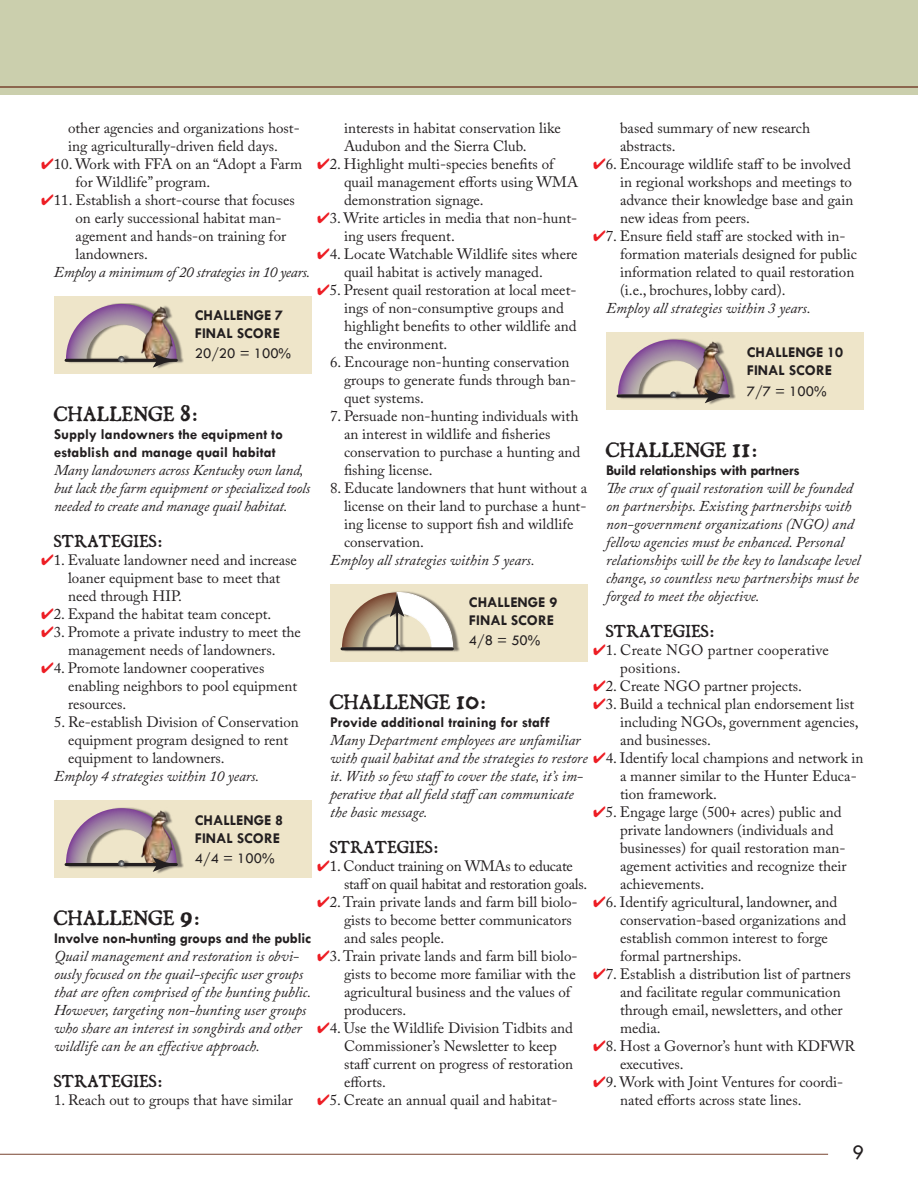
<style>
.page{position:relative;width:918px;height:1188px;background:#fff}
.page>*{position:absolute;margin:0;border:0;box-sizing:border-box;transform-origin:0 0}
.t1{font:21px "Tw Cen";color:#231f20}
.t2{font:18px "Dominican";letter-spacing:.05em;color:#231f20}
.t3{font:15px/18px "Adobe Caslon Pro";color:#231f20}
.t4{font:italic 15px/18px "Adobe Caslon Pro";color:#231f20}
.t5{font:700 15px/18px "Tw Cen";color:#231f20}
.t6{font:15px/18px "Adobe Caslon Pro";letter-spacing:-.02em;color:#231f20}
.t7{font:15px "Dominican";letter-spacing:.05em;color:#231f20}
.t8{font:italic 15px "Adobe Caslon Pro";letter-spacing:-.02em;color:#231f20}
.t9{font:15px "Tw Cen";color:#231f20}
.t10{font:700 15px "Tw Cen";letter-spacing:-.02em;color:#231f20}
.s1{color:#ed1d24}
.s2{font-size:24px}
.s3{font-style:normal}
</style>
<div class="page">
<div style="left:0;top:0;width:918px;height:94px;background:#cbcfad"></div>
<hr style="left:0;top:86px;width:918px;height:2px;background:#784430">
<hr style="left:0;top:1154px;width:828px;height:1px;background:#784430">
<div style="left:54px;top:296px;width:258px;height:78px;background:#eee5c9"></div>
<div style="left:67px;top:303px;width:117px;height:67px;background:#231f20;opacity:.55"></div>
<img style="left:66px;top:304px;width:111px;height:64px">
<div style="left:54px;top:800px;width:258px;height:78px;background:#eee5c9"></div>
<div style="left:67px;top:807px;width:117px;height:67px;background:#231f20;opacity:.55"></div>
<img style="left:66px;top:808px;width:111px;height:64px">
<div style="left:330px;top:584px;width:258px;height:78px;background:#eee5c9"></div>
<div style="left:343px;top:591px;width:117px;height:62px;background:#231f20;opacity:.55"></div>
<svg style="left:342px;top:592px;width:111px;height:59px"></svg>
<div style="left:606px;top:332px;width:258px;height:78px;background:#eee5c9"></div>
<div style="left:619px;top:338px;width:117px;height:67px;background:#231f20;opacity:.55"></div>
<img style="left:618px;top:340px;width:111px;height:63px">
<p class="t3" style="left:68px;top:118px;width:233px">other agencies and organizations host&shy;ing agriculturally-driven field days.</p>
<p class="t3" style="left:76px;top:154px;width:228px;text-indent:-34px"><span class="s1">✔</span>10. Work with FFA on an “Adopt a Farm for Wildlife” program.</p>
<p class="t3" style="left:76px;top:190px;width:221px;text-indent:-34px"><span class="s1">✔</span>11. Establish a short-course that focuses on early successional habitat man&shy;agement and hands-on training for landowners.</p>
<p class="t8" style="left:54px;top:263px;width:258px">Employ a minimum of 20 strategies in 10 years.</p>
<p class="t3" style="left:344px;top:118px;width:218px">interests in habitat conservation like<br>Audubon and the Sierra Club.</p>
<p class="t3" style="left:344px;top:154px;width:236px;text-indent:-27px"><span class="s1">✔</span>2. Highlight multi-species benefits of quail management efforts using WMA demonstration signage.</p>
<p class="t3" style="left:344px;top:208px;width:235px;text-indent:-27px"><span class="s1">✔</span>3. Write articles in media that non-hunt&shy;ing users frequent.</p>
<p class="t3" style="left:317px;top:244px;width:262px;text-align:center"><span class="s1">✔</span>4. Locate Watchable Wildlife sites where quail habitat is actively managed.</p>
<p class="t3" style="left:344px;top:280px;width:234px;text-indent:-27px"><span class="s1">✔</span>5. Present quail restoration at local meet&shy;ings of non-consumptive groups and highlight benefits to other wildlife and the environment.</p>
<p class="t3" style="left:344px;top:352px;width:234px;text-indent:-14px">6. Encourage non-hunting conservation groups to generate funds through ban&shy;quet systems.</p>
<p class="t3" style="left:344px;top:406px;width:238px;text-indent:-14px">7. Persuade non-hunting individuals with an interest in wildlife and fisheries conservation to purchase a hunting and fishing license.</p>
<p class="t3" style="left:344px;top:478px;width:245px;text-indent:-14px">8. Educate landowners that hunt without a license on their land to purchase a hunt&shy;ing license to support fish and wildlife conservation.</p>
<p class="t4" style="left:330px;top:550px;width:206px">Employ all strategies within 5 years.</p>
<p class="t3" style="left:620px;top:118px;width:192px">based summary of new research abstracts.</p>
<p class="t3" style="left:620px;top:154px;width:235px;text-indent:-27px"><span class="s1">✔</span>6. Encourage wildlife staff to be involved in regional workshops and meetings to advance their knowledge base and gain new ideas from peers.</p>
<p class="t3" style="left:620px;top:226px;width:238px;text-indent:-27px"><span class="s1">✔</span>7. Ensure field staff are stocked with in&shy;formation materials designed for public information related to quail restoration (i.e., brochures, lobby card).</p>
<p class="t4" style="left:606px;top:298px;width:206px">Employ all strategies within 3 years.</p>
<p class="t5" style="left:195px;top:306px;width:90px">CHALLENGE 7<br>FINAL SCORE</p>
<p class="t5" style="left:747px;top:343px;width:98px">CHALLENGE 10<br>FINAL SCORE</p>
<p class="t9" style="left:747px;top:382px;width:81px">7/7 = 100%</p>
<p class="t9" style="left:195px;top:344px;width:98px">20/20 = 100%</p>
<p class="t2" style="left:54px;top:401px;width:145px">CHALLENGE <span class="s2">8</span>:</p>
<p class="t5" style="left:54px;top:424px;width:231px">Supply landowners the equipment to establish and manage quail habitat</p>
<p class="t4" style="left:54px;top:460px;width:258px">Many landowners across Kentucky own land, but lack the farm equipment or specialized tools needed to create and manage quail habitat.</p>
<p class="t7" style="left:54px;top:530px;width:110px">STRATEGIES:</p>
<p class="t3" style="left:68px;top:550px;width:230px;text-indent:-27px"><span class="s1">✔</span>1. Evaluate landowner need and increase loaner equipment base to meet that need through HIP.</p>
<p class="t3" style="left:41px;top:604px;width:232px"><span class="s1">✔</span>2. Expand the habitat team concept.</p>
<p class="t3" style="left:41px;top:622px;width:261px;text-align:center"><span class="s1">✔</span>3. Promote a private industry to meet the management needs of landowners.</p>
<p class="t3" style="left:68px;top:658px;width:231px;text-indent:-27px"><span class="s1">✔</span>4. Promote landowner cooperatives enabling neighbors to pool equipment resources.</p>
<p class="t3" style="left:68px;top:712px;width:232px;text-indent:-14px">5. Re-establish Division of Conservation equipment program designed to rent equipment to landowners.</p>
<p class="t4" style="left:54px;top:766px;width:207px">Employ 4 strategies within 10 years.</p>
<p class="t2" style="left:606px;top:437px;width:153px">CHALLENGE <span class="s2">11</span>:</p>
<p class="t10" style="left:606px;top:461px;width:195px">Build relationships with partners</p>
<p class="t4" style="left:606px;top:478px;width:256px">The crux of quail restoration will be founded on partnerships. Existing partnerships with non-government organizations (NGO) and fellow agencies must be enhanced. Personal relationships will be the key to landscape level change, so countless new partnerships must be forged to meet the objective.</p>
<p class="t7" style="left:606px;top:620px;width:110px">STRATEGIES:</p>
<p class="t3" style="left:606px;top:640px;width:13px">1.</p>
<p class="t5" style="left:469px;top:592px;width:90px">CHALLENGE 9<br>FINAL SCORE</p>
<p class="t9" style="left:469px;top:631px;width:73px">4/8 = 50%</p>
<p class="t3" style="left:620px;top:640px;width:210px;text-indent:-27px"><span class="s1">✔</span> Create NGO partner cooperative positions.</p>
<p class="t3" style="left:593px;top:676px;width:210px"><span class="s1">✔</span>2. Create NGO partner projects.</p>
<p class="t3" style="left:620px;top:694px;width:240px;text-indent:-27px"><span class="s1">✔</span>3. Build a technical plan endorsement list including NGOs, government agencies, and businesses.</p>
<p class="t3" style="left:620px;top:766px;width:238px">a manner similar to the Hunter Educa&shy;tion framework.</p>
<p class="t3" style="left:620px;top:802px;width:228px;text-indent:-27px"><span class="s1">✔</span>5. Engage large (500+ acres) public and private landowners (individuals and businesses) for quail restoration man&shy;agement activities and recognize their achievements.</p>
<p class="t3" style="left:620px;top:892px;width:228px;text-indent:-27px"><span class="s1">✔</span>6. Identify agricultural, landowner, and conservation-based organizations and establish common interest to forge formal partnerships.</p>
<p class="t3" style="left:620px;top:964px;width:232px;text-indent:-27px"><span class="s1">✔</span>7. Establish a distribution list of partners and facilitate regular communication through email, newsletters, and other media.</p>
<p class="t3" style="left:620px;top:1036px;width:237px;text-indent:-27px"><span class="s1">✔</span>8. Host a Governor’s hunt with KDFWR executives.</p>
<p class="t3" style="left:620px;top:1072px;width:225px;text-indent:-27px"><span class="s1">✔</span>9. Work with Joint Ventures for coordi&shy;nated efforts across state lines.</p>
<p class="t2" style="left:330px;top:689px;width:157px">CHALLENGE <span class="s2">10</span>:</p>
<p class="t5" style="left:330px;top:712px;width:221px">Provide additional training for staff</p>
<p class="t4" style="left:330px;top:730px;width:535px">Many Department employees are unfamiliar<br>with quail habitat and the strategies to restore <span class="s1">✔</span><span class="s3">4. Identify local champions and network in </span>it. With so few staffto cover the state, it’s im-<br>perative that all field staffcan communicate<br>the basic message.</p>
<p class="t7" style="left:330px;top:836px;width:110px">STRATEGIES:</p>
<p class="t3" style="left:330px;top:856px;width:13px">1.</p>
<p class="t5" style="left:195px;top:810px;width:90px">CHALLENGE 8<br>FINAL SCORE</p>
<p class="t9" style="left:195px;top:849px;width:81px">4/4 = 100%</p>
<p class="t6" style="left:344px;top:856px;width:245px;text-indent:-27px"><span class="s1">✔</span> Conduct training on WMAs to educate staff on quail habitat and restoration goals.</p>
<p class="t3" style="left:344px;top:892px;width:235px;text-indent:-27px"><span class="s1">✔</span>2. Train private lands and farm bill biolo&shy;gists to become better communicators and sales people.</p>
<p class="t3" style="left:344px;top:946px;width:235px;text-indent:-27px"><span class="s1">✔</span>3. Train private lands and farm bill biolo&shy;gists to become more familiar with the agricultural business and the values of producers.</p>
<p class="t3" style="left:344px;top:1018px;width:231px;text-indent:-27px"><span class="s1">✔</span>4. Use the Wildlife Division Tidbits and<br>Commissioner’s Newsletter to keep staff current on progress of restoration efforts.</p>
<p class="t3" style="left:317px;top:1090px;width:242px"><span class="s1">✔</span>5. Create an annual quail and habitat-</p>
<p class="t2" style="left:54px;top:905px;width:147px">CHALLENGE <span class="s2">9</span>:</p>
<p class="t5" style="left:54px;top:928px;width:259px">Involve non-hunting groups and the public</p>
<p class="t4" style="left:54px;top:946px;width:259px">Quail management and restoration is obvi&shy;ously focused on the quail-specific user groups that are often comprised of the hunting public.<br>However, targeting non-hunting user groups who share an interest in songbirds and other wildlife can be an effective approach.</p>
<p class="t7" style="left:54px;top:1070px;width:110px">STRATEGIES:</p>
<p class="t3" style="left:54px;top:1090px;width:241px">1. Reach out to groups that have similar</p>
<h1 class="t1" style="left:852px;top:1140px;width:13px">9</h1>
</div>
